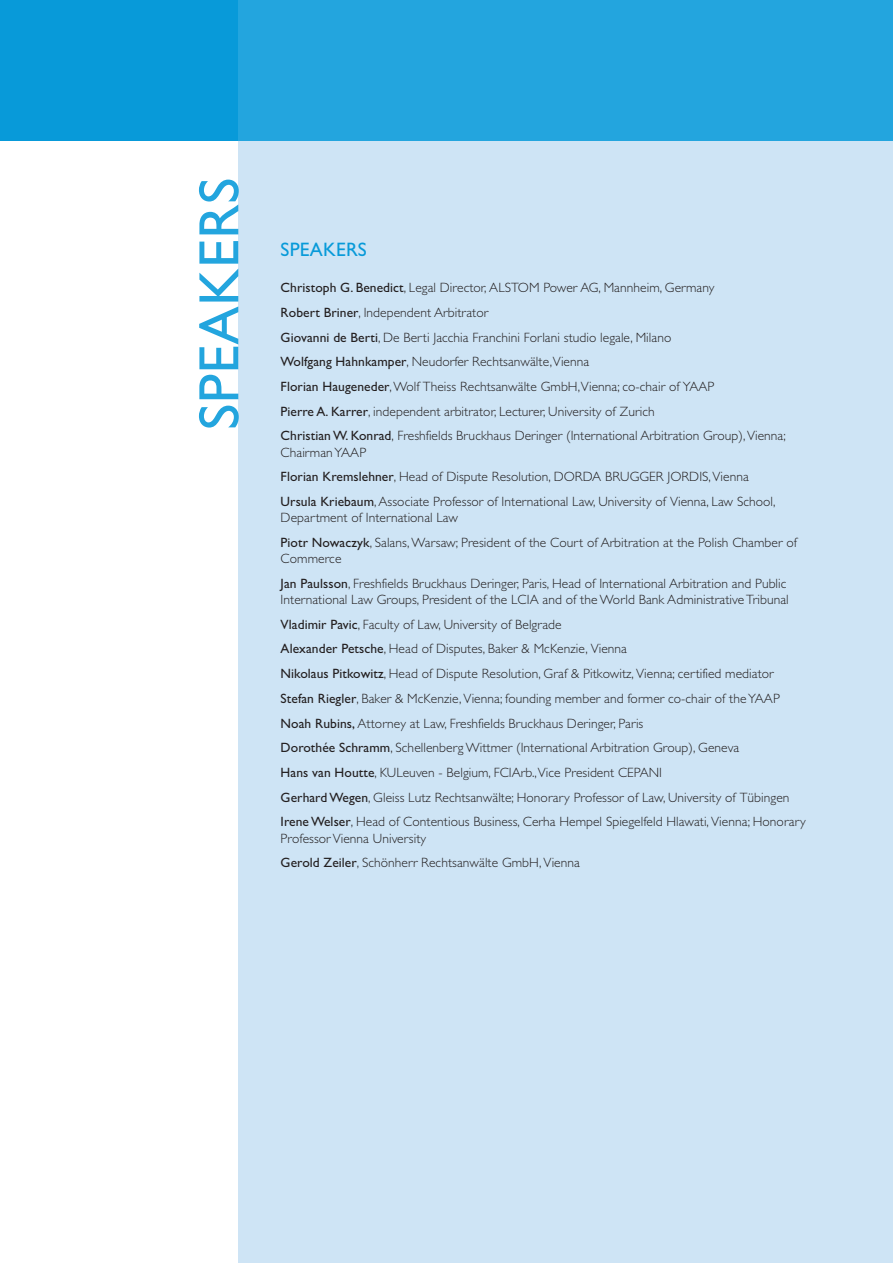
<style>
.page{position:relative;width:893px;height:1263px;background:#fff}
.page>*{position:absolute;margin:0;border:0;box-sizing:border-box;transform-origin:0 0}
.t1{font:57px "Gill Sans";letter-spacing:.01em;color:#23a5de}
.t2{font:19.5px "Gill Sans";letter-spacing:.01em;color:#089ad9}
.t3{font:13.5px/24.8px "Gill Sans Light TT";letter-spacing:.005em;color:#231f20}
.s1{font-family:"Gill Sans"}
</style>
<div class="page">
<div style="left:238px;top:0;width:655px;height:1263px;background:#cee4f5"></div>
<div style="left:0;top:0;width:893px;height:140px;background:#089ad9"></div>
<div style="left:238px;top:0;width:655px;height:140px;background:#23a5de"></div>
<h1 class="t1" style="left:185px;top:430px;width:254px;rotate:-90deg">SPEAKERS</h1>
<h2 class="t2" style="left:281px;top:238px;width:88px">SPEAKERS</h2>
<p class="t3" style="left:281px;top:275px;width:507px"><span class="s1">Christoph G. Benedict</span>, Legal Director, ALSTOM Power AG, Mannheim, Germany<br><span class="s1">Robert Briner</span>, Independent Arbitrator<br><span class="s1">Giovanni de Berti</span>, De Berti Jacchia Franchini Forlani studio legale, Milano<br><span class="s1">Wolfgang Hahnkamper</span>, Neudorfer Rechtsanwälte,Vienna<br><span class="s1">Florian Haugeneder</span>,Wolf Theiss Rechtsanwälte GmbH,Vienna; co-chair of YAAP<br><span class="s1">Pierre A. Karrer</span>, independent arbitrator, Lecturer, University of Zurich<br><span class="s1">ChristianW. Konrad</span>, Freshfields Bruckhaus Deringer (International Arbitration Group),Vienna;</p>
<p class="t3" style="left:281px;top:439px;width:496px">ChairmanYAAP<br><span class="s1">Florian Kremslehner</span>, Head of Dispute Resolution, DORDA BRUGGER JORDIS,Vienna<br><span class="s1">Ursula Kriebaum</span>,Associate Professor of International Law, University of Vienna, Law School,</p>
<p class="t3" style="left:281px;top:505px;width:518px">Department of International Law<br><span class="s1">Piotr Nowaczyk</span>, Salans,Warsaw; President of the Court of Arbitration at the Polish Chamber of</p>
<p class="t3" style="left:281px;top:546px;width:507px">Commerce<br><span class="s1">Jan Paulsson</span>, Freshfields Bruckhaus Deringer, Paris, Head of International Arbitration and Public</p>
<p class="t3" style="left:281px;top:587px;width:527px">International Law Groups, President of the LCIA and of the World Bank AdministrativeTribunal <span class="s1">Vladimir Pavic</span>, Faculty of Law, University of Belgrade<br><span class="s1">Alexander Petsche</span>, Head of Disputes, Baker &amp; McKenzie, Vienna<br><span class="s1">Nikolaus Pitkowitz</span>, Head of Dispute Resolution, Graf &amp; Pitkowitz, Vienna; certified mediator <span class="s1">Stefan Riegler</span>, Baker &amp; McKenzie, Vienna; founding member and former co-chair of theYAAP <span class="s1">Noah Rubins,</span> Attorney at Law, Freshfields Bruckhaus Deringer, Paris<br><span class="s1">Dorothée Schramm</span>, Schellenberg Wittmer (International Arbitration Group), Geneva<br><span class="s1">Hans van Houtte</span>, KULeuven - Belgium, FCIArb.,Vice President CEPANI<br><span class="s1">GerhardWegen</span>, Gleiss Lutz Rechtsanwälte; Honorary Professor of Law, University of Tübingen <span class="s1">IreneWelser</span>, Head of Contentious Business, Cerha Hempel Spiegelfeld Hlawati, Vienna; Honorary</p>
<p class="t3" style="left:281px;top:825px;width:301px">ProfessorVienna University<br><span class="s1">Gerold Zeiler</span>, Schönherr Rechtsanwälte GmbH, Vienna</p>
</div>
